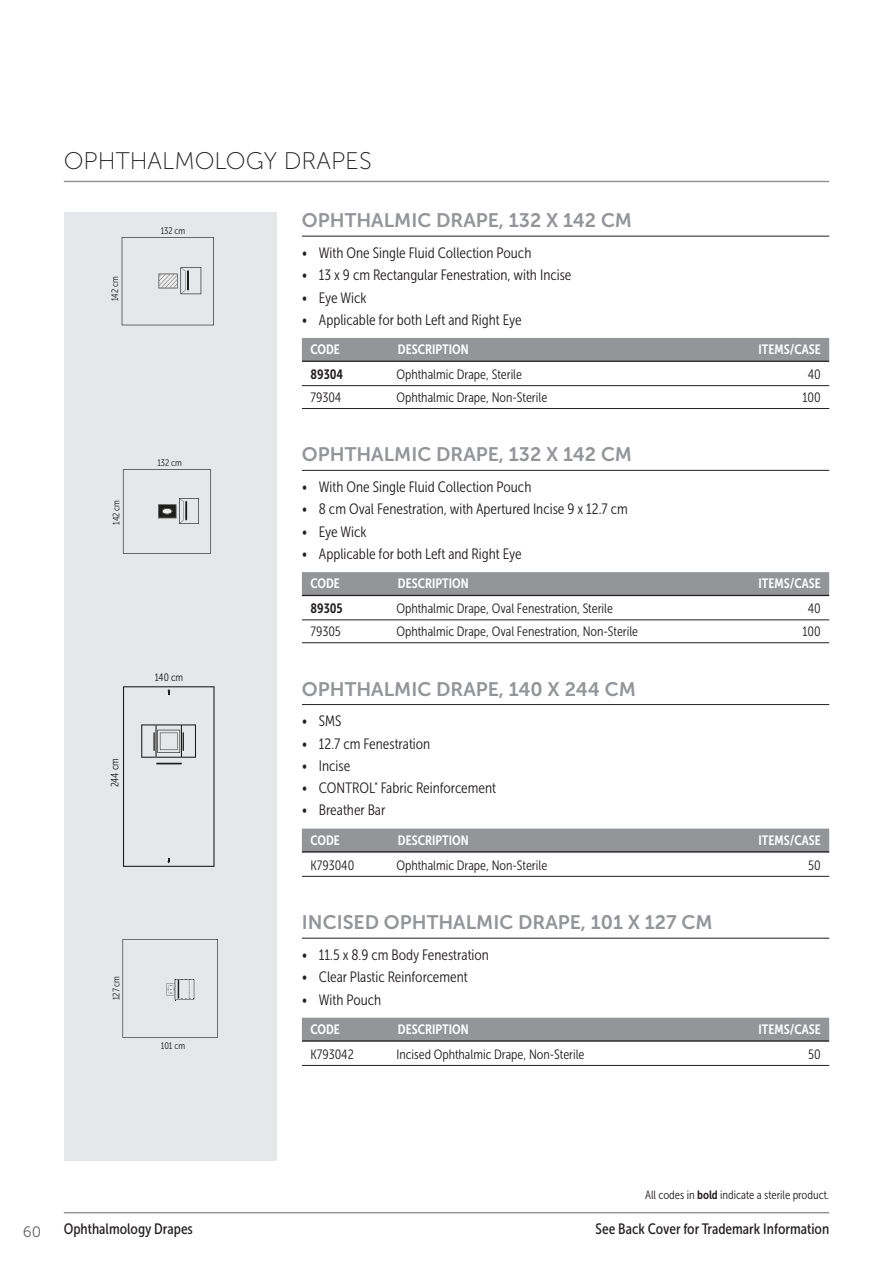
<style>
.page{position:relative;width:893px;height:1263px;background:#fff}
.page>*{position:absolute;margin:0;border:0;box-sizing:border-box;transform-origin:0 0}
.t1{font:24px "Museo Sans 100";color:#231f20}
.t2{font:19.5px "Museo Sans 700";color:#939598}
.t3{font:15px "Museo Sans Cond 300";color:#231f20}
.t4{font:15px "Museo Sans Cond 500";color:#231f20}
.t5{font:15px "Museo Sans 300";color:#636366}
.t6{font:13.5px "Museo Sans Cond 300";color:#231f20}
.t7{font:13.5px "Museo Sans Cond 700";color:#fff}
.t8{font:13.5px "Museo Sans Cond 700";color:#231f20}
.t9{font:12px "Museo Sans Cond 300";color:#231f20}
.t10{font:10.65px "Museo Sans Cond 300";color:#1d1d1b}
.t11{font:9.45px "Museo Sans Cond 300";color:#1d1d1b}
.s1{font-family:"Museo Sans Cond 700"}
</style>
<div class="page">
<hr style="left:64px;top:1212px;width:765px;height:1px;background:#939598">
<div style="left:64px;top:213px;width:212px;height:948px;background:#e6e7e9"></div>
<hr style="left:64px;top:181px;width:765px;height:1px;background:#939598">
<hr style="left:302px;top:236px;width:527px;height:1px;background:#231f20">
<div style="left:302px;top:338px;width:527px;height:22px;background:#939598"></div>
<hr style="left:302px;top:360px;width:527px;height:2px;background:#231f20">
<hr style="left:302px;top:385px;width:527px;height:1px;background:#231f20">
<hr style="left:302px;top:408px;width:527px;height:1px;background:#231f20">
<hr style="left:302px;top:470px;width:527px;height:1px;background:#231f20">
<div style="left:302px;top:572px;width:527px;height:23px;background:#939598"></div>
<hr style="left:302px;top:595px;width:527px;height:1px;background:#231f20">
<hr style="left:302px;top:620px;width:527px;height:1px;background:#231f20">
<hr style="left:302px;top:642px;width:527px;height:1px;background:#231f20">
<hr style="left:302px;top:704px;width:527px;height:1px;background:#231f20">
<div style="left:302px;top:829px;width:527px;height:22px;background:#939598"></div>
<hr style="left:302px;top:851px;width:527px;height:2px;background:#231f20">
<hr style="left:302px;top:876px;width:527px;height:1px;background:#231f20">
<hr style="left:302px;top:938px;width:527px;height:1px;background:#231f20">
<div style="left:302px;top:1018px;width:527px;height:22px;background:#939598"></div>
<hr style="left:302px;top:1040px;width:527px;height:2px;background:#231f20">
<hr style="left:302px;top:1065px;width:527px;height:1px;background:#231f20">
<svg style="left:121px;top:237px;width:93px;height:88px"></svg>
<svg style="left:122px;top:469px;width:89px;height:85px"></svg>
<svg style="left:123px;top:686px;width:92px;height:181px"></svg>
<svg style="left:122px;top:939px;width:96px;height:99px"></svg>
<h1 class="t1" style="left:64px;top:148px;width:309px">OPHTHALMOLOGY DRAPES</h1>
<p class="t11" style="left:110px;top:301px;width:26px;rotate:-90deg">142 cm</p>
<p class="t11" style="left:161px;top:225px;width:26px">132 cm</p>
<p class="t11" style="left:111px;top:525px;width:26px;rotate:-90deg">142 cm</p>
<p class="t11" style="left:157px;top:457px;width:26px">132 cm</p>
<p class="t10" style="left:109px;top:787px;width:31px;rotate:-90deg">244 cm</p>
<p class="t10" style="left:155px;top:672px;width:30px">140 cm</p>
<p class="t11" style="left:111px;top:1000px;width:26px;rotate:-90deg">127 cm</p>
<p class="t11" style="left:161px;top:1040px;width:26px">101 cm</p>
<h2 class="t2" style="left:302px;top:210px;width:332px">OPHTHALMIC DRAPE, 132 X 142 CM</h2>
<p class="t3" style="left:302px;top:245px;width:231px">• With One Single Fluid Collection Pouch</p>
<p class="t3" style="left:302px;top:267px;width:271px">• 13 x 9 cm Rectangular Fenestration, with Incise</p>
<p class="t3" style="left:302px;top:289px;width:66px">• Eye Wick</p>
<p class="t3" style="left:302px;top:311px;width:221px">• Applicable for both Left and Right Eye</p>
<p class="t7" style="left:310px;top:342px;width:31px">CODE</p>
<p class="t7" style="left:398px;top:342px;width:72px">DESCRIPTION</p>
<p class="t7" style="left:759px;top:342px;width:64px">ITEMS/CASE</p>
<p class="t8" style="left:310px;top:367px;width:34px">89304</p>
<p class="t6" style="left:396px;top:367px;width:127px">Ophthalmic Drape, Sterile</p>
<p class="t6" style="left:808px;top:367px;width:15px">40</p>
<p class="t6" style="left:310px;top:390px;width:32px">79304</p>
<p class="t6" style="left:396px;top:390px;width:152px">Ophthalmic Drape, Non-Sterile</p>
<p class="t6" style="left:802px;top:390px;width:20px">100</p>
<h2 class="t2" style="left:302px;top:444px;width:332px">OPHTHALMIC DRAPE, 132 X 142 CM</h2>
<p class="t3" style="left:302px;top:479px;width:231px">• With One Single Fluid Collection Pouch</p>
<p class="t3" style="left:302px;top:501px;width:327px">• 8 cm Oval Fenestration, with Apertured Incise 9 x 12.7 cm</p>
<p class="t3" style="left:302px;top:523px;width:66px">• Eye Wick</p>
<p class="t3" style="left:302px;top:546px;width:221px">• Applicable for both Left and Right Eye</p>
<p class="t7" style="left:310px;top:576px;width:31px">CODE</p>
<p class="t7" style="left:398px;top:576px;width:72px">DESCRIPTION</p>
<p class="t7" style="left:759px;top:576px;width:64px">ITEMS/CASE</p>
<p class="t8" style="left:310px;top:601px;width:34px">89305</p>
<p class="t6" style="left:396px;top:601px;width:218px">Ophthalmic Drape, Oval Fenestration, Sterile</p>
<p class="t6" style="left:808px;top:601px;width:15px">40</p>
<p class="t6" style="left:310px;top:624px;width:32px">79305</p>
<p class="t6" style="left:396px;top:624px;width:243px">Ophthalmic Drape, Oval Fenestration, Non-Sterile</p>
<p class="t6" style="left:802px;top:624px;width:20px">100</p>
<h2 class="t2" style="left:302px;top:678px;width:335px">OPHTHALMIC DRAPE, 140 X 244 CM</h2>
<p class="t3" style="left:302px;top:713px;width:41px">• SMS</p>
<p class="t3" style="left:302px;top:735px;width:130px">• 12.7 cm Fenestration</p>
<p class="t3" style="left:302px;top:758px;width:50px">• Incise</p>
<p class="t3" style="left:302px;top:780px;width:196px">• CONTROL<sup>*</sup> Fabric Reinforcement</p>
<p class="t3" style="left:302px;top:802px;width:85px">• Breather Bar</p>
<p class="t7" style="left:310px;top:832px;width:31px">CODE</p>
<p class="t7" style="left:398px;top:832px;width:72px">DESCRIPTION</p>
<p class="t7" style="left:759px;top:832px;width:64px">ITEMS/CASE</p>
<p class="t6" style="left:310px;top:858px;width:45px">K793040</p>
<p class="t6" style="left:396px;top:858px;width:152px">Ophthalmic Drape, Non-Sterile</p>
<p class="t6" style="left:808px;top:858px;width:14px">50</p>
<h2 class="t2" style="left:302px;top:912px;width:412px">INCISED OPHTHALMIC DRAPE, 101 X 127 CM</h2>
<p class="t3" style="left:302px;top:947px;width:189px">• 11.5 x 8.9 cm Body Fenestration</p>
<p class="t3" style="left:302px;top:969px;width:167px">• Clear Plastic Reinforcement</p>
<p class="t3" style="left:302px;top:991px;width:81px">• With Pouch</p>
<p class="t7" style="left:310px;top:1021px;width:31px">CODE</p>
<p class="t7" style="left:398px;top:1021px;width:72px">DESCRIPTION</p>
<p class="t7" style="left:759px;top:1021px;width:64px">ITEMS/CASE</p>
<p class="t6" style="left:310px;top:1047px;width:45px">K793042</p>
<p class="t6" style="left:396px;top:1047px;width:190px">Incised Ophthalmic Drape, Non-Sterile</p>
<p class="t6" style="left:808px;top:1047px;width:14px">50</p>
<p class="t5" style="left:23px;top:1223px;width:20px">60</p>
<p class="t9" style="left:645px;top:1188px;width:186px">All codes in <span class="s1">bold</span> indicate a sterile product.</p>
<p class="t4" style="left:64px;top:1220px;width:131px">Ophthalmology Drapes</p>
<p class="t4" style="left:596px;top:1220px;width:235px">See Back Cover for Trademark Information</p>
</div>
